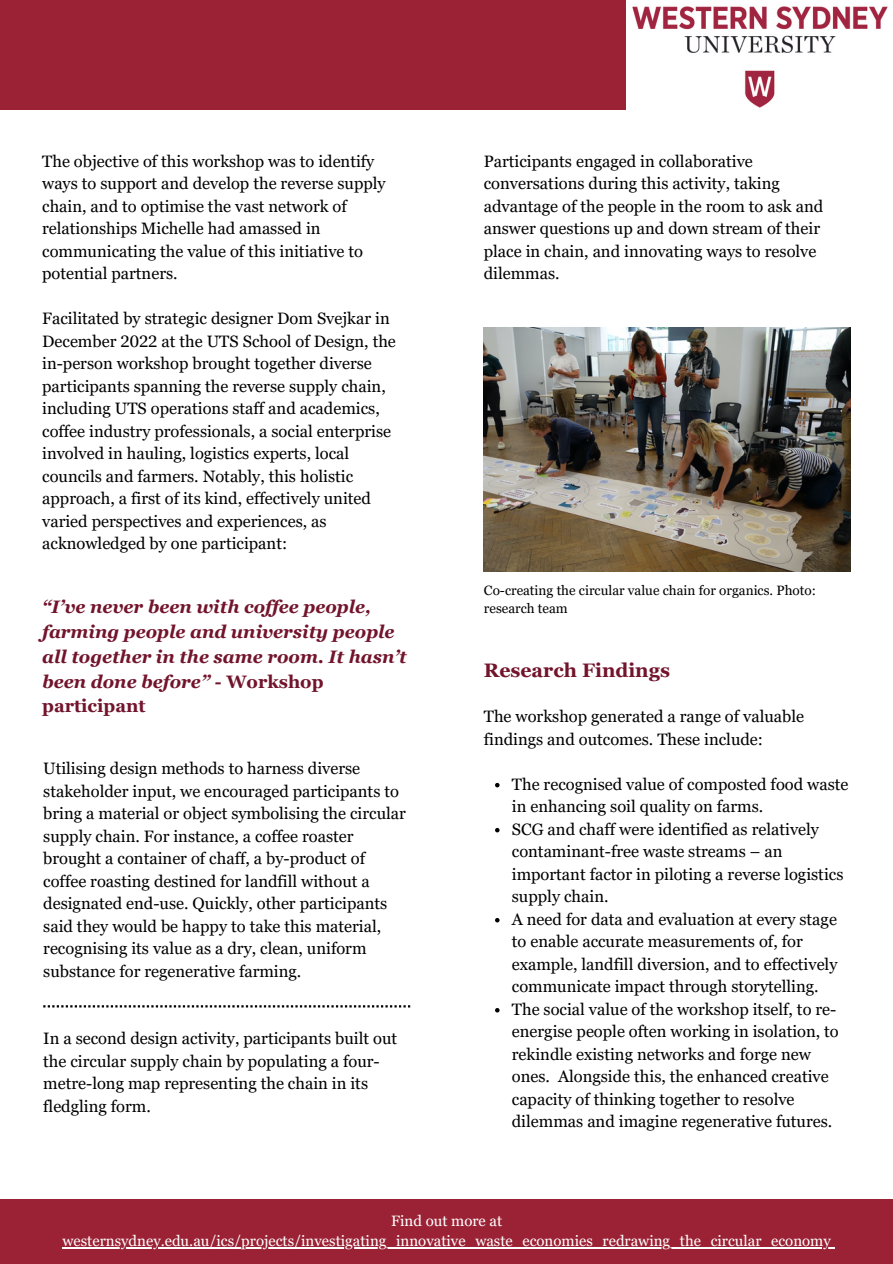
<style>
.page{position:relative;width:893px;height:1264px;background:#fff}
.page>*{position:absolute;margin:0;border:0;box-sizing:border-box;transform-origin:0 0}
.t1{font:700 19.5px "Georgia Pro";color:#72142c}
.t2{font:italic 700 18px/24.8px "Georgia Pro";color:#72142c}
.t3{font:16.5px/22.5px "Georgia Pro";color:#000}
.t4{font:15px/20.2px "Georgia Pro";color:#fff;text-align:center}
.t5{font:13.5px/18px "Georgia Pro";color:#000}
.s1{font-style:normal}
</style>
<div class="page">
<div style="left:0;top:0;width:892px;height:109px;background:#9b2235"></div>
<img style="left:626px;top:0;width:266px;height:109px">
<img style="left:484px;top:327px;width:366px;height:244px">
<svg style="left:43px;top:1005px;width:367px;height:2px"></svg>
<svg style="left:495px;top:783px;width:4px;height:4px"></svg>
<svg style="left:495px;top:828px;width:4px;height:4px"></svg>
<svg style="left:495px;top:918px;width:4px;height:4px"></svg>
<svg style="left:495px;top:1008px;width:4px;height:4px"></svg>
<div style="left:0;top:1199px;width:892px;height:64px;background:#9b2235"></div>
<hr style="left:63px;top:1247px;width:767px;height:1px;background:#fff">
<p class="t3" style="left:42px;top:150px;width:345px">The objective of this workshop was to identify ways to support and develop the reverse supply chain, and to optimise the vast network of relationships Michelle had amassed in communicating the value of this initiative to potential partners.</p>
<h2 class="t3" style="left:42px;top:307px;width:355px">Facilitated by strategic designer Dom Svejkar in December 2022 at the UTS School of Design, the in-person workshop brought together diverse participants spanning the reverse supply chain, including UTS operations staff and academics, coffee industry professionals, a social enterprise involved in hauling, logistics experts, local councils and farmers. Notably, this holistic approach, a first of its kind, effectively united varied perspectives and experiences, as acknowledged by one participant:</h2>
<h1 class="t2" style="left:42px;top:594px;width:366px">“I’ve never been with coffee people, farming people and university people all together in the same room. It hasn’t been done before” <span class="s1">- Workshop participant</span></h1>
<h2 class="t3" style="left:43px;top:757px;width:364px">Utilising design methods to harness diverse stakeholder input, we encouraged participants to bring a material or object symbolising the circular supply chain. For instance, a coffee roaster brought a container of chaff, a by-product of coffee roasting destined for landfill without a designated end-use. Quickly, other participants said they would be happy to take this material, recognising its value as a dry, clean, uniform substance for regenerative farming.</h2>
<h2 class="t3" style="left:43px;top:1027px;width:355px">In a second design activity, participants built out the circular supply chain by populating a four&shy;metre-long map representing the chain in its fledgling form.</h2>
<p class="t3" style="left:483px;top:150px;width:341px">Participants engaged in collaborative conversations during this activity, taking advantage of the people in the room to ask and answer questions up and down stream of their place in chain, and innovating ways to resolve dilemmas.</p>
<p class="t5" style="left:484px;top:581px;width:333px">Co-creating the circular value chain for organics. Photo: research team</p>
<h1 class="t1" style="left:483px;top:659px;width:188px">Research Findings</h1>
<h2 class="t3" style="left:483px;top:705px;width:322px">The workshop generated a range of valuable findings and outcomes. These include:</h2>
<h2 class="t3" style="left:512px;top:772px;width:338px">The recognised value of composted food waste in enhancing soil quality on farms.</h2>
<h2 class="t3" style="left:512px;top:817px;width:333px">SCG and chaff were identified as relatively contaminant-free waste streams – an important factor in piloting a reverse logistics supply chain.</h2>
<h2 class="t3" style="left:512px;top:907px;width:327px">A need for data and evaluation at every stage to enable accurate measurements of, for example, landfill diversion, and to effectively communicate impact through storytelling.</h2>
<h2 class="t3" style="left:512px;top:997px;width:328px">The social value of the workshop itself, to re&shy;energise people often working in isolation, to rekindle existing networks and forge new ones. Alongside this, the enhanced creative capacity of thinking together to resolve dilemmas and imagine regenerative futures.</h2>
<h2 class="t4" style="left:63px;top:1210px;width:769px">Find out more at westernsydney.edu.au/ics/projects/investigating_innovative_waste_economies_redrawing_the_circular_economy</h2>
</div>
